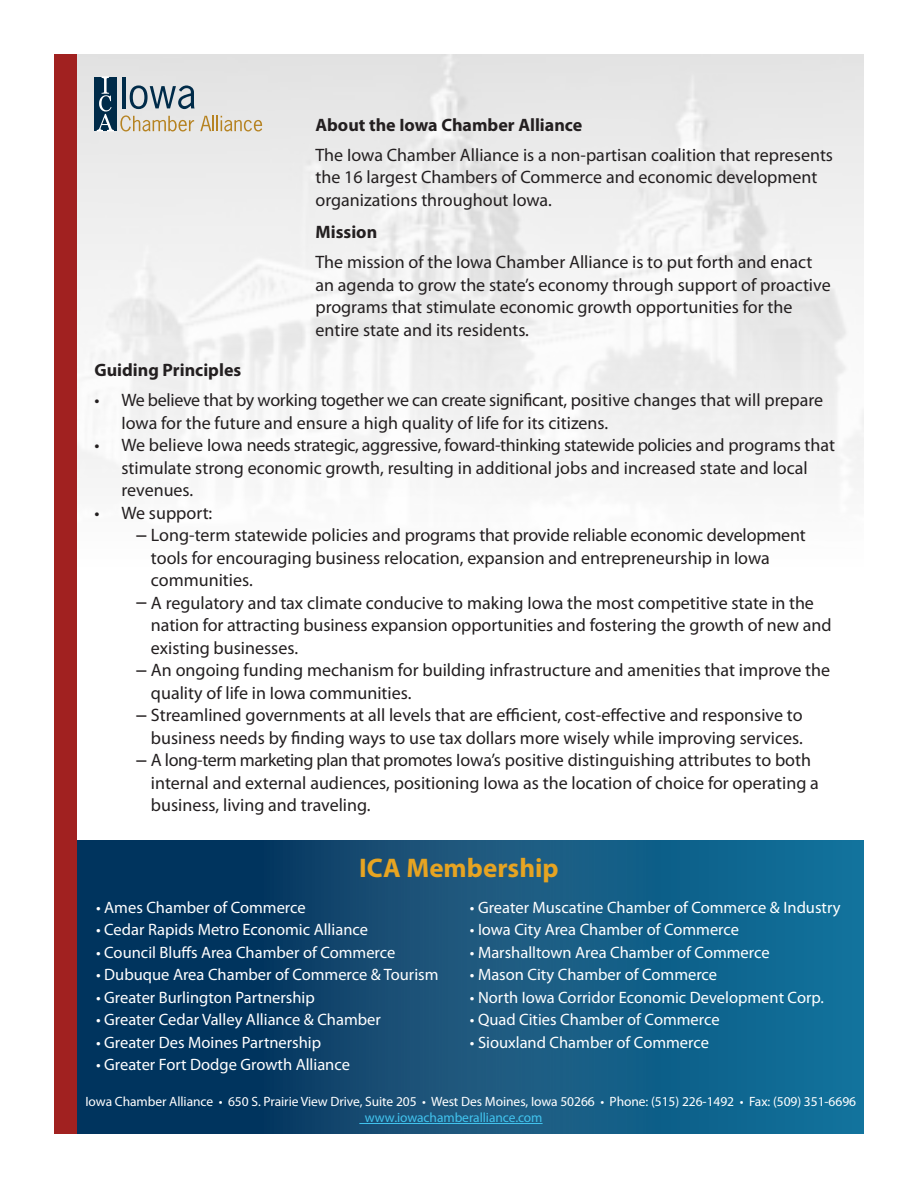
<style>
.page{position:relative;width:918px;height:1188px;background:#fff}
.page>*{position:absolute;margin:0;border:0;box-sizing:border-box;transform-origin:0 0}
.t1{font:700 27px "Myriad Pro";color:#e6a422}
.t2{font:18px/22.5px "Myriad Pro";color:#231f20}
.t3{font:700 18px "Myriad Pro";color:#231f20}
.t4{font:16.5px "Myriad Pro";color:#fff}
.t5{font:13.5px/16.2px "Myriad Pro";letter-spacing:-.005em;color:#fff}
.s1{font-family:"Helvetica"}
.s2{color:#41c3ee}
</style>
<div class="page">
<img style="left:76px;top:54px;width:788px;height:524px">
<svg style="left:76px;top:840px;width:788px;height:294px;background:#0f5179"></svg>
<hr style="left:359px;top:1123px;width:184px;height:1px;background:#41c3ee">
<div style="left:54px;top:54px;width:22px;height:1080px;background:#a12120"></div>
<svg style="left:120px;top:115px;width:74px;height:16px"></svg>
<svg style="left:200px;top:116px;width:62px;height:15px"></svg>
<hr style="left:122px;top:77px;width:3px;height:31px;background:#002b49">
<svg style="left:130px;top:85px;width:65px;height:24px;background:#8f9faa"></svg>
<div style="left:94px;top:77px;width:23px;height:54px;background:#002b49"></div>
<svg style="left:97px;top:77px;width:17px;height:54px"></svg>
<p class="t3" style="left:315px;top:113px;width:268px">About the Iowa Chamber Alliance</p>
<p class="t2" style="left:315px;top:143px;width:519px">The Iowa Chamber Alliance is a non-partisan coalition that represents the 16 largest Chambers of Commerce and economic development organizations throughout Iowa.</p>
<p class="t3" style="left:315px;top:221px;width:63px">Mission</p>
<p class="t2" style="left:315px;top:251px;width:517px">The mission of the Iowa Chamber Alliance is to put forth and enact an agenda to grow the state’s economy through support of proactive programs that stimulate economic growth opportunities for the</p>
<p class="t2" style="left:315px;top:318px;width:215px">entire state and its residents.</p>
<p class="t3" style="left:94px;top:358px;width:148px">Guiding Principles</p>
<p class="t2" style="left:122px;top:388px;width:703px;text-indent:-27px">• We believe that by working together we can create significant, positive changes that will prepare<br>Iowa for the future and ensure a high quality of life for its citizens.</p>
<p class="t2" style="left:122px;top:433px;width:715px;text-indent:-27px">• We believe Iowa needs strategic, aggressive, foward-thinking statewide policies and programs that stimulate strong economic growth, resulting in additional jobs and increased state and local revenues.</p>
<p class="t2" style="left:94px;top:501px;width:119px">• We support:</p>
<p class="t2" style="left:151px;top:524px;width:656px;text-indent:-14px"><span class="s1">–</span> Long-term statewide policies and programs that provide reliable economic development tools for encouraging business relocation, expansion and entrepreneurship in Iowa communities.</p>
<p class="t2" style="left:151px;top:591px;width:682px;text-indent:-14px"><span class="s1">–</span> A regulatory and tax climate conducive to making Iowa the most competitive state in the nation for attracting business expansion opportunities and fostering the growth of new and existing businesses.</p>
<p class="t2" style="left:151px;top:659px;width:681px;text-indent:-14px"><span class="s1">–</span> An ongoing funding mechanism for building infrastructure and amenities that improve the quality of life in Iowa communities.</p>
<p class="t2" style="left:137px;top:704px;width:668px;text-align:right"><span class="s1">–</span> Streamlined governments at all levels that are efficient, cost-effective and responsive to business needs by finding ways to use tax dollars more wisely while improving services.</p>
<p class="t2" style="left:151px;top:749px;width:669px;text-indent:-14px"><span class="s1">–</span> A long-term marketing plan that promotes Iowa’s positive distinguishing attributes to both internal and external audiences, positioning Iowa as the location of choice for operating a business, living and traveling.</p>
<p class="t1" style="left:359px;top:850px;width:201px">ICA Membership</p>
<p class="t4" style="left:470px;top:897px;width:372px">• Greater Muscatine Chamber of Commerce &amp; Industry</p>
<p class="t4" style="left:470px;top:919px;width:271px">• Iowa City Area Chamber of Commerce</p>
<p class="t4" style="left:470px;top:942px;width:301px">• Marshalltown Area Chamber of Commerce</p>
<p class="t4" style="left:470px;top:964px;width:249px">• Mason City Chamber of Commerce</p>
<p class="t4" style="left:470px;top:987px;width:356px">• North Iowa Corridor Economic Development Corp.</p>
<p class="t4" style="left:470px;top:1009px;width:251px">• Quad Cities Chamber of Commerce</p>
<p class="t4" style="left:470px;top:1032px;width:241px">• Siouxland Chamber of Commerce</p>
<p class="t4" style="left:96px;top:897px;width:211px">• Ames Chamber of Commerce</p>
<p class="t4" style="left:96px;top:920px;width:273px">• Cedar Rapids Metro Economic Alliance</p>
<p class="t4" style="left:96px;top:942px;width:301px">• Council Bluffs Area Chamber of Commerce</p>
<p class="t4" style="left:96px;top:965px;width:344px">• Dubuque Area Chamber of Commerce &amp; Tourism</p>
<p class="t4" style="left:96px;top:987px;width:220px">• Greater Burlington Partnership</p>
<p class="t4" style="left:96px;top:1010px;width:286px">• Greater Cedar Valley Alliance &amp; Chamber</p>
<p class="t4" style="left:96px;top:1032px;width:227px">• Greater Des Moines Partnership</p>
<p class="t4" style="left:96px;top:1055px;width:255px">• Greater Fort Dodge Growth Alliance</p>
<p class="t5" style="left:365px;top:1093px;width:493px;text-indent:-279px">Iowa Chamber Alliance • 650 S. Prairie View Drive, Suite 205 • West Des Moines, Iowa 50266 • Phone: (515) 226-1492 • Fax: (509) 351-6696 <span class="s2">www.iowachamberalliance.com</span></p>
</div>
